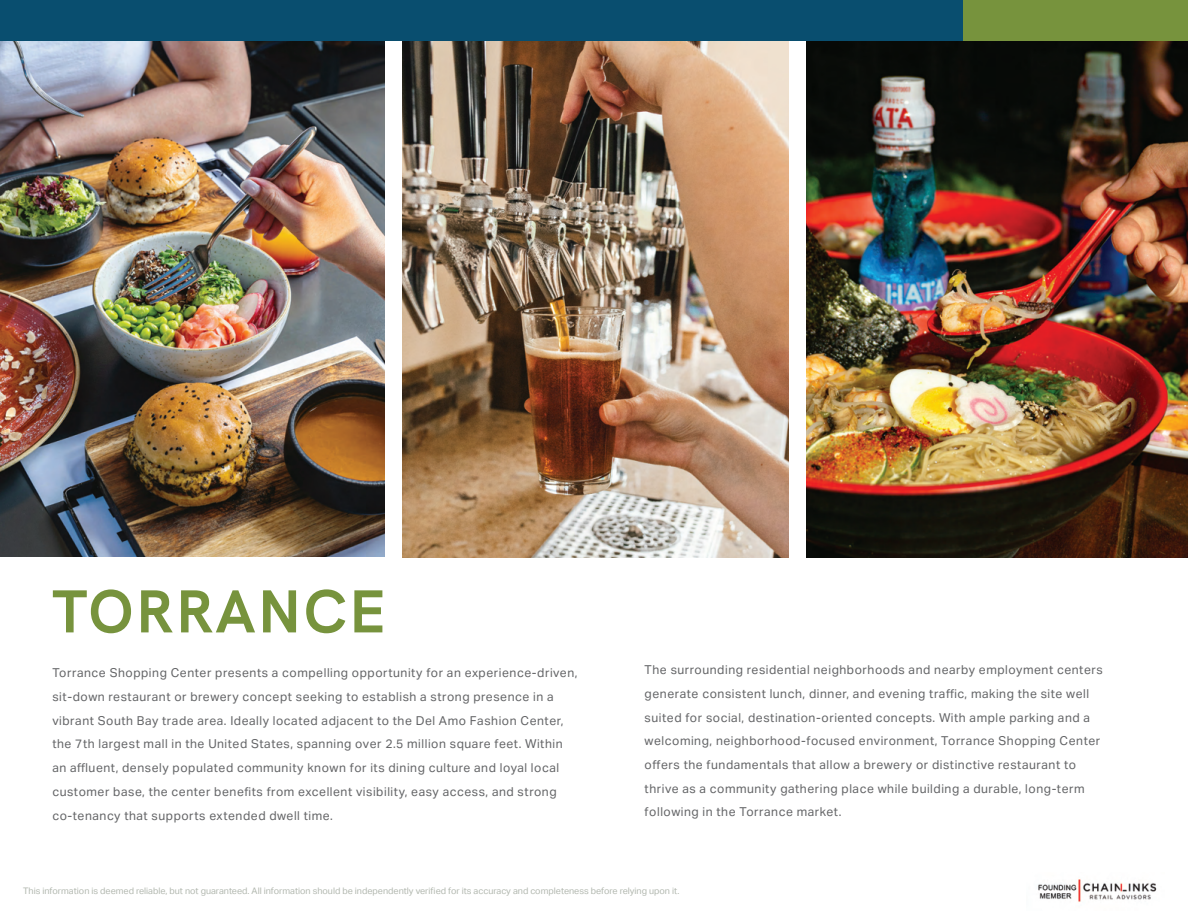
<style>
.page{position:relative;width:1188px;height:918px;background:#fff}
.page>*{position:absolute;margin:0;border:0;box-sizing:border-box;transform-origin:0 0}
.t1{font:700 60.3px "HK Grotesk";letter-spacing:.04em;color:#77933d}
.t2{font:12.3px/23.7px "Aktiv Grotesk Arbc";letter-spacing:.04em;color:#636466}
.t3{font:9px "Aktiv Grotesk";color:#b1b7ae}
</style>
<div class="page">
<img style="left:402px;top:41px;width:387px;height:516px">
<img style="left:806px;top:41px;width:382px;height:516px">
<img style="left:0;top:41px;width:385px;height:515px">
<div style="left:959px;top:0;width:229px;height:41px;background:#77933d"></div>
<div style="left:0;top:0;width:963px;height:41px;background:#094e6f"></div>
<img style="left:1038px;top:879px;width:119px;height:23px">
<h1 class="t1" style="left:52px;top:565px;width:335px">TORRANCE</h1>
<p class="t2" style="left:52px;top:661px;width:527px">Torrance Shopping Center presents a compelling opportunity for an experience-driven, sit-down restaurant or brewery concept seeking to establish a strong presence in a vibrant South Bay trade area. Ideally located adjacent to the Del Amo Fashion Center, the 7th largest mall in the United States, spanning over 2.5 million square feet. Within an affluent, densely populated community known for its dining culture and loyal local customer base, the center benefits from excellent visibility, easy access, and strong co-tenancy that supports extended dwell time.</p>
<p class="t2" style="left:645px;top:658px;width:460px">The surrounding residential neighborhoods and nearby employment centers generate consistent lunch, dinner, and evening traffic, making the site well suited for social, destination-oriented concepts. With ample parking and a welcoming, neighborhood-focused environment, Torrance Shopping Center offers the fundamentals that allow a brewery or distinctive restaurant to thrive as a community gathering place while building a durable, long-term following in the Torrance market.</p>
<p class="t3" style="left:23px;top:885px;width:658px">This information is deemed reliable, but not guaranteed. All information should be independently verified for its accuracy and completeness before relying upon it.</p>
</div>
